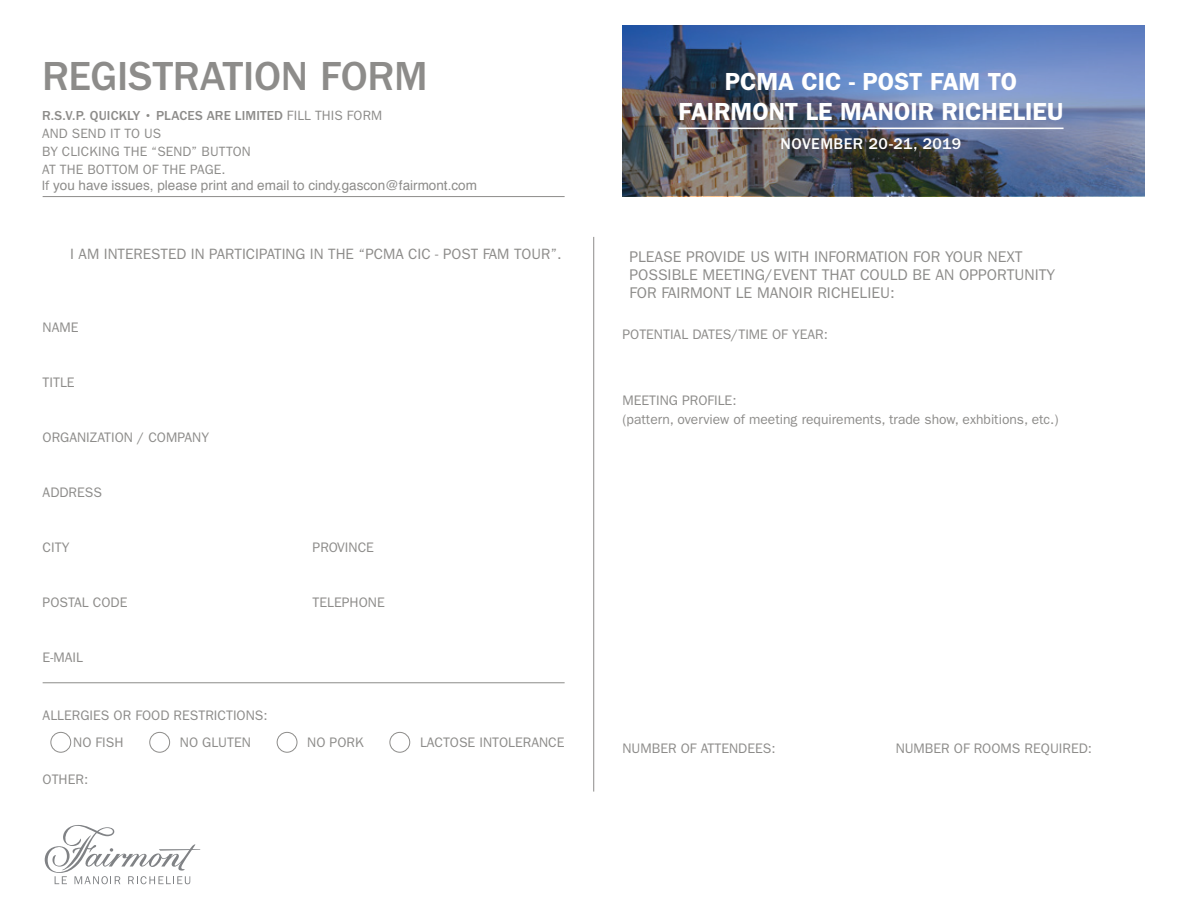
<style>
.page{position:relative;width:1188px;height:918px;background:#fff}
.page>*{position:absolute;margin:0;border:0;box-sizing:border-box;transform-origin:0 0}
.t1{font:500 42px "ITC Franklin Gothic Std";letter-spacing:-.005em;color:#8d8c8a}
.t2{font:600 24.75px/29.8px "ITC Franklin Gothic Std";color:#fff;text-align:center}
.t3{font:500 16.05px "ITC Franklin Gothic Std";letter-spacing:.03em;color:#fff}
.t4{font:15.6px/18px "ITC Franklin Gothic Std";color:#8d8c8a}
.t5{font:15px "ITC Franklin Gothic Std";color:#8d8c8a}
.t6{font:13.8px/19px "ITC Franklin Gothic Std";color:#8d8c8a}
.t7{font:13.5px/18px "ITC Franklin Gothic Std";letter-spacing:.01em;color:#8d8c8a}
.t8{font:13.5px "Helvetica";color:#8d8c8a}
.s1{font-weight:500}
.s2{font-family:"ITC Franklin Gothic Std"}
</style>
<div class="page">
<div style="left:50px;top:732px;width:21px;height:21px;border:1px solid #8d8c8a;border-radius:50%"></div>
<div style="left:149px;top:732px;width:21px;height:21px;border:1px solid #8d8c8a;border-radius:50%"></div>
<div style="left:277px;top:732px;width:20px;height:21px;border:1px solid #8d8c8a;border-radius:50%"></div>
<div style="left:389px;top:732px;width:21px;height:21px;border:1px solid #8d8c8a;border-radius:50%"></div>
<hr style="left:43px;top:682px;width:522px;height:1px;background:#8d8c8a">
<hr style="left:43px;top:196px;width:522px;height:1px;background:#8d8c8a">
<img style="left:622px;top:25px;width:522px;height:171px">
<hr style="left:679px;top:128px;width:385px;height:1px;background:#fff">
<hr style="left:593px;top:237px;width:1px;height:555px;background:#8d8c8a">
<svg style="left:45px;top:825px;width:155px;height:59px"></svg>
<h1 class="t1" style="left:42px;top:53px;width:387px">REGISTRATION FORM</h1>
<p class="t7" style="left:42px;top:107px;width:342px"><span class="s1">R.S.V.P. QUICKLY • PLACES ARE LIMITED</span> FILL THIS FORM<br>AND SEND IT TO US<br>BY CLICKING THE “SEND” BUTTON<br>AT THE BOTTOM OF THE PAGE.</p>
<p class="t8" style="left:42px;top:179px;width:437px"><span class="s2">If</span> you have issues, please print and email to cindy.gascon@fairmont.com</p>
<p class="t5" style="left:70px;top:246px;width:493px">I AM INTERESTED IN PARTICIPATING IN THE “PCMA CIC - POST FAM TOUR”.</p>
<p class="t6" style="left:43px;top:318px;width:37px">NAME</p>
<p class="t6" style="left:43px;top:373px;width:34px">TITLE</p>
<p class="t6" style="left:43px;top:428px;width:168px">ORGANIZATION / COMPANY</p>
<p class="t6" style="left:43px;top:483px;width:61px">ADDRESS</p>
<p class="t6" style="left:43px;top:538px;width:28px">CITY</p>
<p class="t6" style="left:43px;top:593px;width:86px">POSTAL CODE</p>
<p class="t6" style="left:43px;top:648px;width:42px">E-MAIL</p>
<p class="t6" style="left:43px;top:706px;width:226px">ALLERGIES OR FOOD RESTRICTIONS:</p>
<p class="t6" style="left:313px;top:538px;width:63px">PROVINCE</p>
<p class="t6" style="left:313px;top:593px;width:74px">TELEPHONE</p>
<p class="t6" style="left:73px;top:733px;width:52px">NO FISH</p>
<p class="t6" style="left:180px;top:733px;width:73px">NO GLUTEN</p>
<p class="t6" style="left:307px;top:733px;width:58px">NO PORK</p>
<p class="t6" style="left:420px;top:733px;width:146px">LACTOSE INTOLERANCE</p>
<p class="t6" style="left:43px;top:770px;width:47px">OTHER:</p>
<h2 class="t2" style="left:679px;top:66px;width:387px">PCMA CIC - POST FAM TO<br>FAIRMONT LE MANOIR RICHELIEU</h2>
<p class="t3" style="left:781px;top:134px;width:182px">NOVEMBER 20-21, 2019</p>
<p class="t4" style="left:629px;top:248px;width:427px">PLEASE PROVIDE US WITH INFORMATION FOR YOUR NEXT<br>POSSIBLE MEETING/EVENT THAT COULD BE AN OPPORTUNITY<br>FOR FAIRMONT LE MANOIR RICHELIEU:</p>
<p class="t6" style="left:622px;top:325px;width:207px">POTENTIAL DATES/TIME OF YEAR:</p>
<p class="t6" style="left:622px;top:391px;width:438px">MEETING PROFILE:<br>(pattern, overview of meeting requirements, trade show, exhbitions, etc.)</p>
<p class="t6" style="left:622px;top:739px;width:155px">NUMBER OF ATTENDEES:</p>
<p class="t6" style="left:896px;top:739px;width:198px">NUMBER OF ROOMS REQUIRED:</p>
</div>
